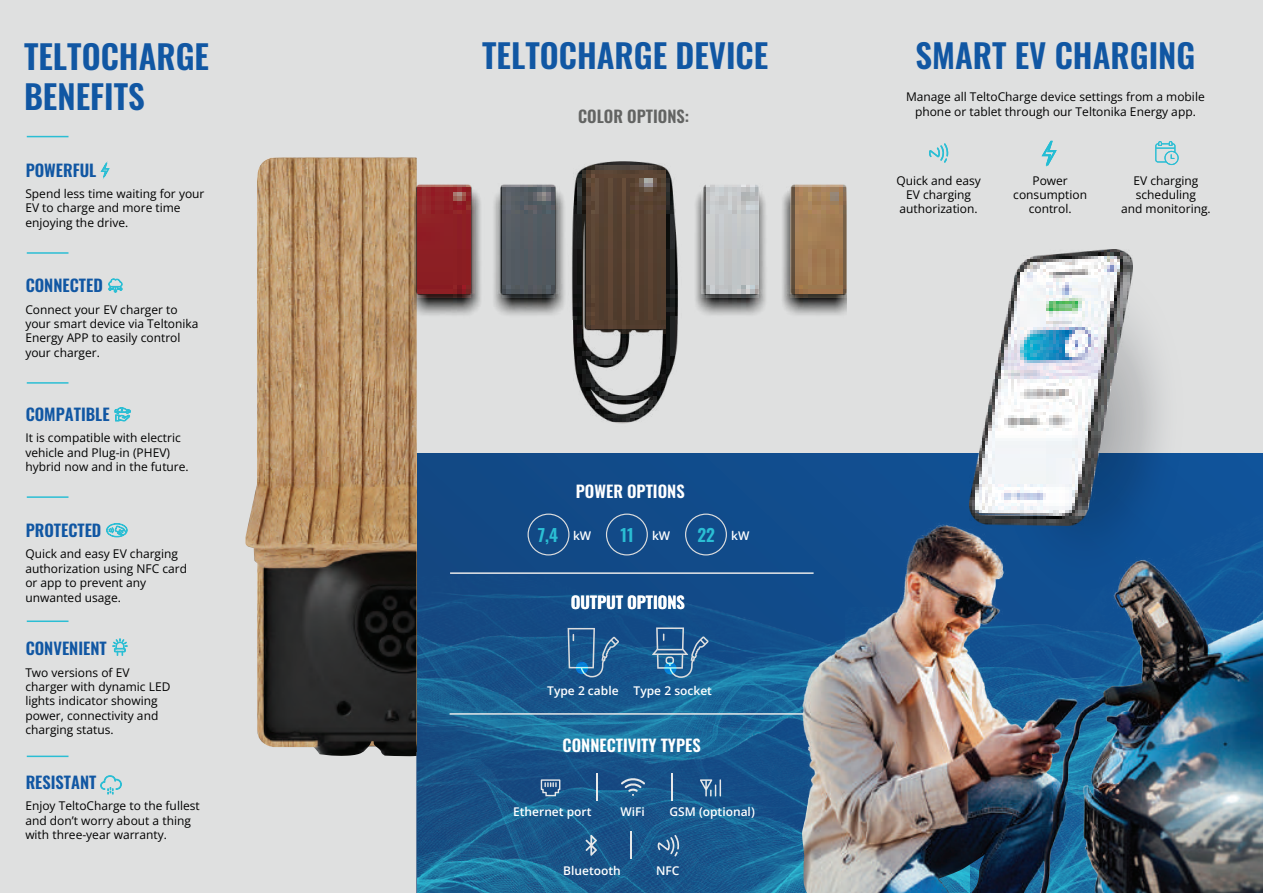
<style>
.page{position:relative;width:1263px;height:893px;background:#fff}
.page>*{position:absolute;margin:0;border:0;box-sizing:border-box;transform-origin:0 0}
.t1{font:600 33px/39.6px "Oswald";color:#1157a3}
.t2{font:600 17.25px "Oswald";color:#2bbed4}
.t3{font:600 16.5px "Oswald";color:#1157a3}
.t4{font:600 16.5px "Oswald";color:#fff}
.t5{font:600 16.5px "Oswald";color:#040503}
.t6{font:12px/14.4px "Open Sans";color:#000}
.t7{font:600 12px "Open Sans";color:#fff}
.s1{font-family:"Open Sans";font-size:12px;color:#fff}
</style>
<div class="page">
<div style="left:0;top:0;width:858px;height:893px;background:#dfe0e0"></div>
<svg style="left:416px;top:452px;width:847px;height:441px;background:#144d8b"></svg>
<img style="left:417px;top:812px;width:385px;height:81px">
<div style="left:416px;top:0;width:847px;height:452px;background:#dfe0e0"></div>
<img style="left:416px;top:576px;width:386px;height:236px">
<svg style="left:1133px;top:324px;width:56px;height:198px"></svg>
<img style="left:969px;top:250px;width:164px;height:272px">
<img style="left:245px;top:158px;width:171px;height:598px">
<svg style="left:568px;top:628px;width:51px;height:49px;background:#306799"></svg>
<svg style="left:652px;top:627px;width:56px;height:51px;background:#356a9a"></svg>
<svg style="left:664px;top:662px;width:12px;height:12px"></svg>
<hr style="left:671px;top:773px;width:2px;height:27px;background:#e7e8e9">
<svg style="left:596px;top:773px;width:1px;height:27px"></svg>
<svg style="left:631px;top:831px;width:1px;height:27px"></svg>
<svg style="left:585px;top:835px;width:12px;height:21px"></svg>
<svg style="left:621px;top:777px;width:24px;height:19px"></svg>
<svg style="left:700px;top:779px;width:21px;height:17px"></svg>
<svg style="left:541px;top:779px;width:19px;height:17px"></svg>
<svg style="left:657px;top:835px;width:22px;height:21px"></svg>
<hr style="left:450px;top:572px;width:364px;height:2px;background:#e7e8e9">
<hr style="left:450px;top:713px;width:363px;height:2px;background:#e7e8e9">
<img style="left:802px;top:522px;width:461px;height:371px">
<img style="left:415px;top:157px;width:431px;height:288px">
<svg style="left:108px;top:278px;width:15px;height:15px"></svg>
<svg style="left:114px;top:407px;width:17px;height:14px"></svg>
<svg style="left:106px;top:523px;width:22px;height:14px"></svg>
<svg style="left:112px;top:638px;width:16px;height:18px"></svg>
<svg style="left:100px;top:775px;width:22px;height:19px"></svg>
<svg style="left:101px;top:162px;width:9px;height:17px"></svg>
<hr style="left:27px;top:136px;width:41px;height:1px;background:#2bbed4">
<hr style="left:27px;top:252px;width:41px;height:2px;background:#2bbed4">
<hr style="left:27px;top:382px;width:41px;height:2px;background:#2bbed4">
<hr style="left:27px;top:496px;width:41px;height:2px;background:#2bbed4">
<hr style="left:27px;top:620px;width:41px;height:2px;background:#2bbed4">
<hr style="left:27px;top:756px;width:41px;height:1px;background:#2bbed4">
<svg style="left:1155px;top:141px;width:24px;height:24px"></svg>
<svg style="left:929px;top:143px;width:19px;height:20px"></svg>
<svg style="left:1042px;top:141px;width:14px;height:25px"></svg>
<svg style="left:527px;top:514px;width:42px;height:41px;background:#22558c"></svg>
<svg style="left:606px;top:514px;width:42px;height:41px;background:#23568f"></svg>
<svg style="left:685px;top:514px;width:42px;height:41px;background:#225790"></svg>
<h1 class="t1" style="left:24px;top:34px;width:187px">TELTOCHARGE<br>BENEFITS</h1>
<h3 class="t3" style="left:26px;top:155px;width:72px">POWERFUL</h3>
<p class="t6" style="left:25px;top:186px;width:181px">Spend less time waiting for your<br>EV to charge and more time enjoying the drive.</p>
<h3 class="t3" style="left:26px;top:271px;width:79px">CONNECTED</h3>
<p class="t6" style="left:25px;top:302px;width:175px">Connect your EV charger to your smart device via Teltonika<br>Energy APP to easily control your charger.</p>
<h3 class="t3" style="left:26px;top:400px;width:85px">COMPATIBLE</h3>
<p class="t6" style="left:25px;top:431px;width:165px">It is compatible with electric vehicle and Plug-in (PHEV) hybrid now and in the future.</p>
<h3 class="t3" style="left:26px;top:516px;width:77px">PROTECTED</h3>
<p class="t6" style="left:25px;top:546px;width:163px">Quick and easy EV charging authorization using NFC card or app to prevent any unwanted usage.</p>
<h3 class="t3" style="left:26px;top:634px;width:83px">CONVENIENT</h3>
<p class="t6" style="left:25px;top:665px;width:147px">Two versions of EV charger with dynamic LED lights indicator showing power, connectivity and charging status.</p>
<h3 class="t3" style="left:26px;top:768px;width:72px">RESISTANT</h3>
<p class="t6" style="left:25px;top:798px;width:176px">Enjoy TeltoCharge to the fullest and don’t worry about a thing with three-year warranty.</p>
<h1 class="t1" style="left:482px;top:33px;width:288px">TELTOCHARGE DEVICE</h1>
<h1 class="t1" style="left:915px;top:32px;width:281px">SMART EV CHARGING</h1>
<p class="t6" style="left:906px;top:89px;width:300px;text-align:center">Manage all TeltoCharge device settings from a mobile phone or tablet through our Teltonika Energy app.</p>
<h3 class="t5" style="left:578px;top:102px;width:112px">COLOR OPTIONS:</h3>
<h3 class="t4" style="left:576px;top:476px;width:110px">POWER OPTIONS</h3>
<h2 class="t2" style="left:538px;top:519px;width:55px">7,4 <span class="s1">kW</span></h2>
<h2 class="t2" style="left:620px;top:519px;width:15px">11</h2>
<h2 class="t2" style="left:697px;top:519px;width:19px">22</h2>
<p class="t7" style="left:652px;top:527px;width:20px">kW</p>
<p class="t7" style="left:731px;top:527px;width:20px">kW</p>
<h3 class="t4" style="left:571px;top:588px;width:115px">OUTPUT OPTIONS</h3>
<p class="t7" style="left:547px;top:682px;width:166px">Type 2 cable Type 2 socket</p>
<h3 class="t4" style="left:563px;top:731px;width:140px">CONNECTIVITY TYPES</h3>
<p class="t7" style="left:513px;top:804px;width:80px">Ethernet port</p>
<p class="t7" style="left:620px;top:803px;width:26px">WiFi</p>
<p class="t7" style="left:669px;top:803px;width:87px">GSM (optional)</p>
<p class="t7" style="left:563px;top:862px;width:59px">Bluetooth</p>
<p class="t7" style="left:656px;top:862px;width:25px">NFC</p>
<p class="t6" style="left:896px;top:173px;width:86px;text-align:center">Quick and easy<br>EV charging authorization.</p>
<p class="t6" style="left:1013px;top:173px;width:75px;text-align:center">Power consumption control.</p>
<p class="t6" style="left:1121px;top:173px;width:91px;text-align:center">EV charging scheduling<br>and monitoring.</p>
</div>
